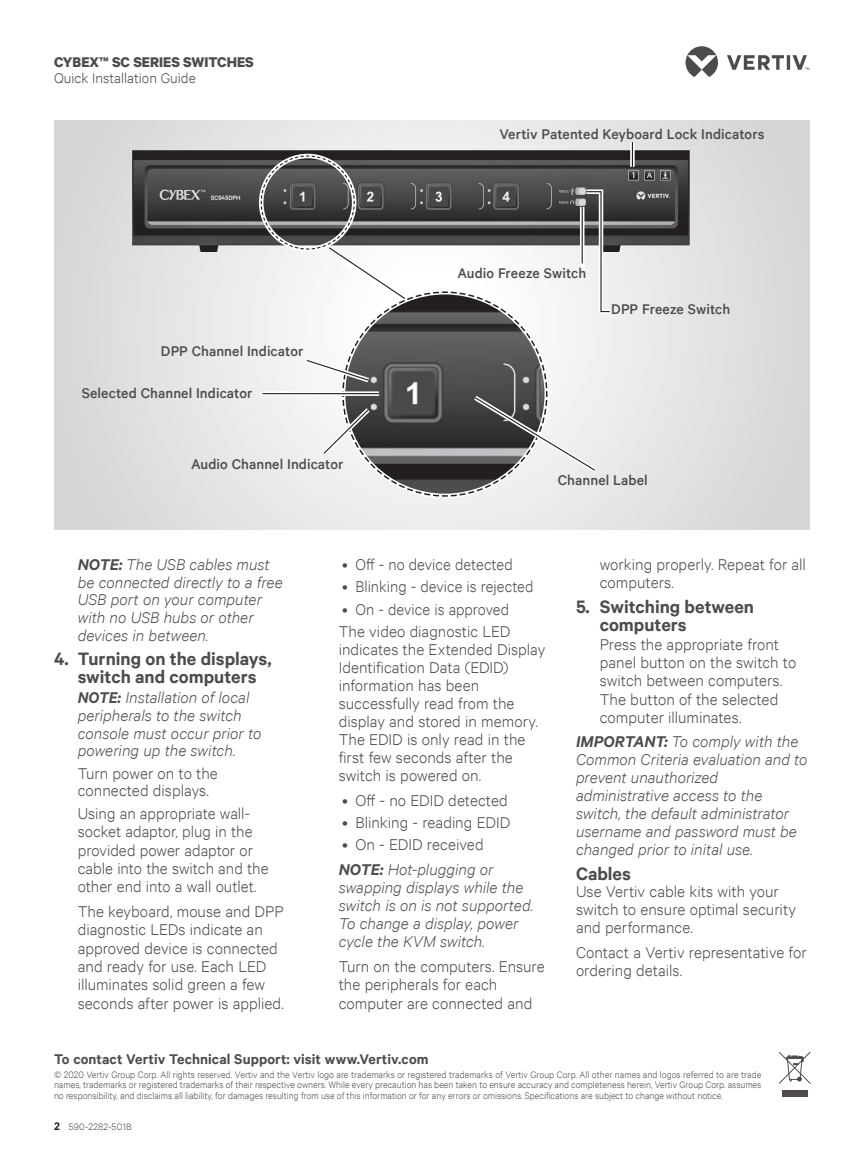
<style>
.page{position:relative;width:864px;height:1161px;background:#fff}
.page>*{position:absolute;margin:0;border:0;box-sizing:border-box;transform-origin:0 0}
.t1{font:600 17.25px/17.9px "Calibre";color:#4b4c4d;text-align:center}
.t2{font:300 15px/18.3px "Calibre";letter-spacing:.005em;color:#4b4c4d}
.t3{font:italic 300 15px/17.9px "Calibre";color:#4b4c4d}
.t4{font:500 13.5px "Calibre";letter-spacing:.005em;color:#4b4c4d}
.t5{font:600 13.5px "Calibre";letter-spacing:.005em;color:#4b4c4d}
.t6{font:700 13.5px "Calibre";color:#4b4c4d}
.t7{font:300 13.5px "Calibre";color:#4b4c4d}
.t8{font:300 9px/10.5px "Calibre";color:#4b4c4d;text-align:justify}
.t9{font:300 9px "Calibre";letter-spacing:.02em;color:#4b4c4d}
.s1{font-weight:600}
.s2{font-weight:600;font-style:italic}
.s3{font-style:italic}
.s4{font-weight:600;font-size:10.5px;color:#231f20}
</style>
<div class="page">
<div style="left:782px;top:1090px;width:25px;height:6px;background:#4f4b4c"></div>
<svg style="left:779px;top:1052px;width:32px;height:32px"></svg>
<svg style="left:686px;top:46px;width:123px;height:31px"></svg>
<svg style="left:54px;top:120px;width:756px;height:410px;background:#ccc"></svg>
<svg style="left:342px;top:291px;width:106px;height:206px;background:#4f4e50"></svg>
<svg style="left:260px;top:155px;width:181px;height:236px"></svg>
<svg style="left:318px;top:398px;width:124px;height:99px"></svg>
<svg style="left:260px;top:391px;width:119px;height:5px"></svg>
<hr style="left:262px;top:393px;width:117px;height:1px;background:#231f20">
<svg style="left:630px;top:142px;width:5px;height:25px"></svg>
<svg style="left:448px;top:187px;width:166px;height:310px"></svg>
<svg style="left:632px;top:142px;width:1px;height:25px"></svg>
<p class="t6" style="left:54px;top:52px;width:201px">CYBEX™ SC SERIES SWITCHES</p>
<p class="t7" style="left:54px;top:69px;width:143px">Quick Installation Guide</p>
<p class="t4" style="left:161px;top:341px;width:144px">DPP Channel Indicator</p>
<p class="t4" style="left:82px;top:384px;width:172px">Selected Channel Indicator</p>
<p class="t4" style="left:191px;top:455px;width:154px">Audio Channel Indicator</p>
<p class="t4" style="left:499px;top:125px;width:267px">Vertiv Patented Keyboard Lock Indicators</p>
<p class="t4" style="left:457px;top:264px;width:130px">Audio Freeze Switch</p>
<p class="t4" style="left:611px;top:300px;width:121px">DPP Freeze Switch</p>
<p class="t4" style="left:558px;top:471px;width:92px">Channel Label</p>
<p class="t3" style="left:78px;top:555px;width:206px"><span class="s1">NOTE:</span> The USB cables must be connected directly to a free<br>USB port on your computer with no USB hubs or other devices in between.</p>
<p class="t1" style="left:54px;top:650px;width:219px">4. Turning on the displays, switch and computers</p>
<p class="t3" style="left:78px;top:688px;width:185px"><span class="s1">NOTE:</span> Installation of local peripherals to the switch console must occur prior to powering up the switch.</p>
<p class="t2" style="left:78px;top:763px;width:142px;line-height:17.7px">Turn power on to the connected displays.</p>
<p class="t2" style="left:78px;top:804px;width:192px">Using an appropriate wall&shy;socket adaptor, plug in the provided power adaptor or cable into the switch and the other end into a wall outlet.</p>
<p class="t2" style="left:78px;top:902px;width:208px">The keyboard, mouse and DPP diagnostic LEDs indicate an approved device is connected and ready for use. Each LED illuminates solid green a few seconds after power is applied.</p>
<p class="t2" style="left:342px;top:554px;width:172px">• Off - no device detected</p>
<p class="t2" style="left:342px;top:577px;width:193px">• Blinking - device is rejected</p>
<p class="t2" style="left:339px;top:597px;width:173px;line-height:22.4px">• On - device is approved<br>The video diagnostic LED</p>
<p class="t2" style="left:339px;top:640px;width:208px">indicates the Extended Display<br>Identification Data (EDID) information has been successfully read from the display and stored in memory.<br>The EDID is only read in the first few seconds after the switch is powered on.</p>
<p class="t2" style="left:342px;top:790px;width:167px">• Off - no EDID detected</p>
<p class="t2" style="left:342px;top:813px;width:170px">• Blinking - reading EDID</p>
<p class="t2" style="left:339px;top:832px;width:156px;line-height:24.5px">• On - EDID received<br><span class="s2">NOTE:</span> <span class="s3">Hot-plugging or</span></p>
<p class="t3" style="left:339px;top:878px;width:196px">swapping displays while the switch is on is not supported.<br>To change a display, power cycle the KVM switch.</p>
<p class="t2" style="left:339px;top:957px;width:207px">Turn on the computers. Ensure the peripherals for each computer are connected and</p>
<p class="t2" style="left:600px;top:554px;width:208px">working properly. Repeat for all computers.</p>
<p class="t1" style="left:600px;top:597px;width:156px;line-height:18.3px;text-align:left;text-indent:-24px">5. Switching between computers</p>
<p class="t2" style="left:600px;top:634px;width:198px">Press the appropriate front panel button on the switch to switch between computers.<br>The button of the selected computer illuminates.</p>
<p class="t3" style="left:576px;top:732px;width:233px"><span class="s1">IMPORTANT:</span> To comply with the<br>Common Criteria evaluation and to prevent unauthorized administrative access to the switch, the default administrator username and password must be changed prior to inital use.</p>
<p class="t1" style="left:576px;top:864px;width:56px">Cables</p>
<p class="t2" style="left:576px;top:882px;width:222px;line-height:17.9px">Use Vertiv cable kits with your switch to ensure optimal security and performance.</p>
<p class="t2" style="left:576px;top:943px;width:232px">Contact a Vertiv representative for ordering details.</p>
<p class="t5" style="left:54px;top:1050px;width:376px">To contact Vertiv Technical Support: visit www.Vertiv.com</p>
<p class="t8" style="left:54px;top:1069px;width:709px">© 2020 Vertiv Group Corp. All rights reserved. Vertiv and the Vertiv logo are trademarks or registered trademarks of Vertiv Group Corp. All other names and logos referred to are trade names, trademarks or registered trademarks of their respective owners. While every precaution has been taken to ensure accuracy and completeness herein, Vertiv Group Corp. assumes no responsibility, and disclaims all liability, for damages resulting from use of this information or for any errors or omissions. Specifications are subject to change without notice.</p>
<p class="t9" style="left:54px;top:1121px;width:79px"><span class="s4">2</span> 590-2282-501B</p>
</div>
